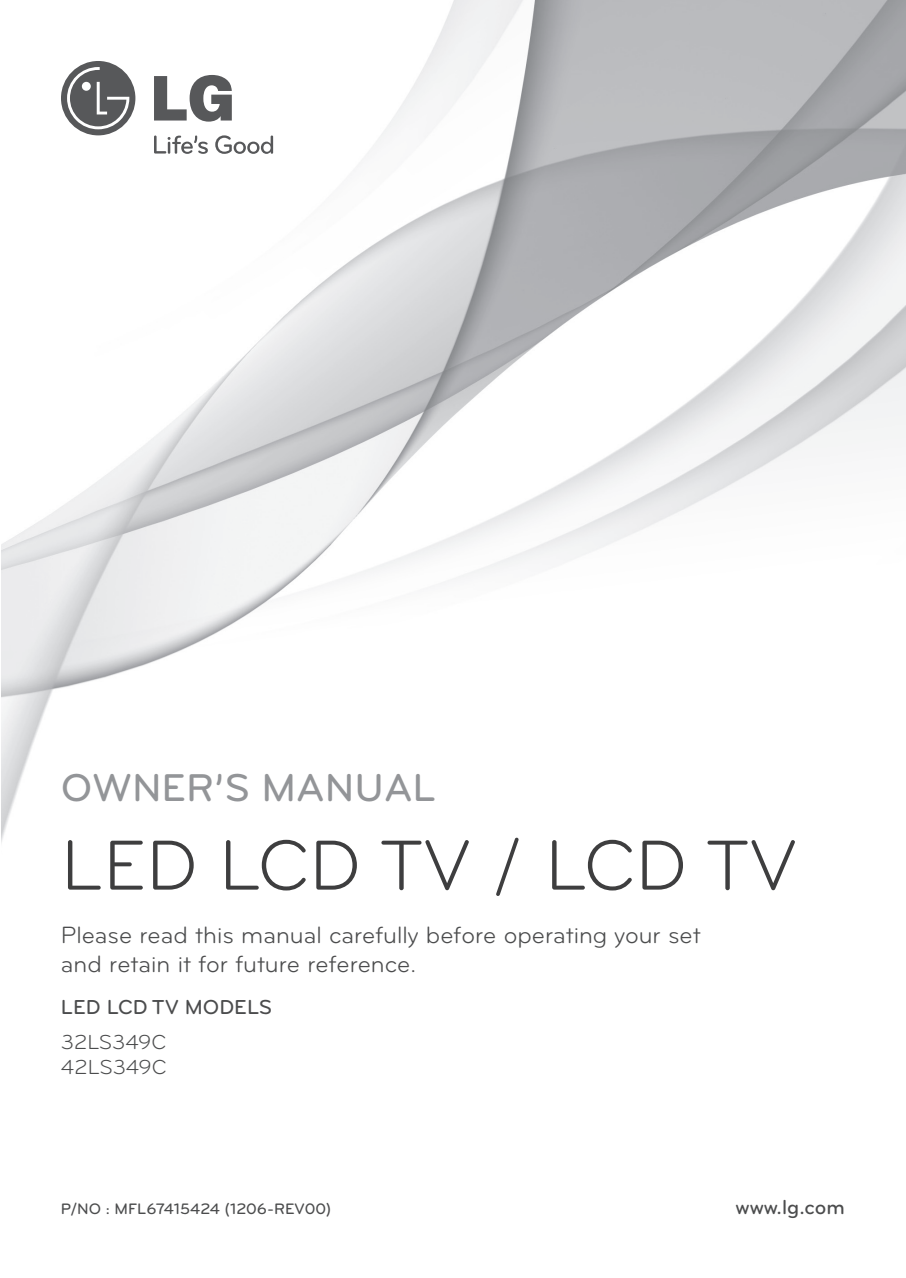
<style>
.page{position:relative;width:906px;height:1278px;background:#fff}
.page>*{position:absolute;margin:0;border:0;box-sizing:border-box;transform-origin:0 0}
.t1{font:73.5px "Bryant LG";color:#3e3e3f}
.t2{font:500 40.25px "Bryant LG";color:#939598}
.t3{font:24.5px/29.4px "Bryant LG";color:#4b4c4d}
.t4{font:500 21px "Bryant LG";color:#4b4c4d}
.t5{font:21px/24.5px "Bryant LG";color:#4b4c4d}
.t6{font:500 15.75px "Bryant LG";color:#4b4c4d}
.s1{font-size:70px}
</style>
<div class="page">
<img style="left:1px;top:0;width:905px;height:843px">
<svg style="left:154px;top:135px;width:54px;height:19px"></svg>
<svg style="left:215px;top:135px;width:58px;height:19px"></svg>
<svg style="left:154px;top:75px;width:78px;height:47px"></svg>
<div style="left:61px;top:61px;width:74px;height:74px;background:#57585a;border-radius:50%"></div>
<svg style="left:67px;top:67px;width:62px;height:62px"></svg>
<h2 class="t2" style="left:61px;top:763px;width:377px">OWNER’S MANUAL</h2>
<h1 class="t1" style="left:61px;top:821px;width:736px">LED LCD TV <span class="s1">/</span> LCD TV</h1>
<p class="t3" style="left:61px;top:920px;width:641px">Please read this manual carefully before operating your set and retain it for future reference.</p>
<p class="t4" style="left:61px;top:994px;width:213px">LED LCD TV MODELS</p>
<p class="t5" style="left:61px;top:1030px;width:107px">32LS349C<br>42LS349C</p>
<p class="t6" style="left:61px;top:1199px;width:272px">P/NO : MFL67415424 (1206-REV00)</p>
<p class="t4" style="left:735px;top:1193px;width:111px">www.lg.com</p>
</div>
